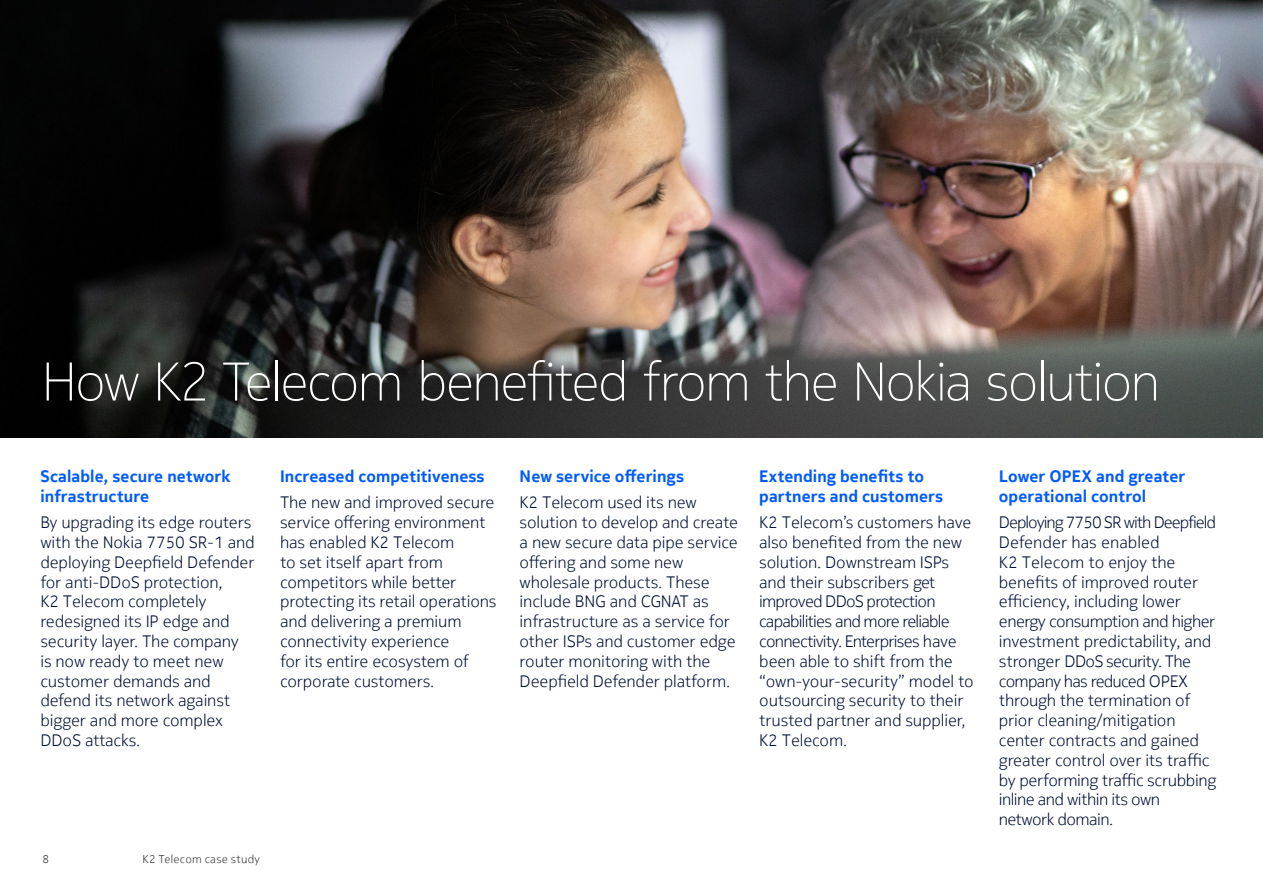
<style>
.page{position:relative;width:1263px;height:893px;background:#fff}
.page>*{position:absolute;margin:0;border:0;box-sizing:border-box;transform-origin:0 0}
.t1{font:200 54px "Nokia Pure Headline";letter-spacing:-.01em;color:#fff}
.t2{font:300 16.5px/19.8px "Nokia Pure Text";letter-spacing:-.01em;color:#001135}
.t3{font:700 16.5px/19.8px "Nokia Pure Text";letter-spacing:.005em;color:#005aff}
.t4{font:300 11.25px "Nokia Pure Text";letter-spacing:.025em;color:#333}
</style>
<div class="page">
<img style="left:0;top:0;width:1263px;height:438px">
<h1 class="t1" style="left:43px;top:349px;width:1118px">How K2 Telecom benefited from the Nokia solution</h1>
<p class="t3" style="left:40px;top:467px;width:192px">Scalable, secure network infrastructure</p>
<p class="t2" style="left:40px;top:512px;width:216px">By upgrading its edge routers with the Nokia 7750 SR-1 and deploying Deepfield Defender for anti-DDoS protection,<br>K2 Telecom completely redesigned its IP edge and security layer. The company<br>is now ready to meet new customer demands and defend its network against bigger and more complex<br>DDoS attacks.</p>
<p class="t3" style="left:280px;top:467px;width:206px">Increased competitiveness</p>
<p class="t2" style="left:280px;top:493px;width:218px">The new and improved secure service offering environment has enabled K2 Telecom<br>to set itself apart from competitors while better protecting its retail operations and delivering a premium connectivity experience<br>for its entire ecosystem of corporate customers.</p>
<p class="t3" style="left:520px;top:467px;width:166px">New service offerings</p>
<p class="t2" style="left:520px;top:493px;width:220px">K2 Telecom used its new solution to develop and create a new secure data pipe service offering and some new wholesale products. These include BNG and CGNAT as infrastructure as a service for other ISPs and customer edge router monitoring with the<br>Deepfield Defender platform.</p>
<p class="t3" style="left:759px;top:467px;width:185px">Extending benefits to partners and customers</p>
<p class="t2" style="left:759px;top:512px;width:216px">K2 Telecom’s customers have also benefited from the new solution. Downstream ISPs and their subscribers get improved DDoS protection capabilities and more reliable connectivity. Enterprises have been able to shift from the “own-your-security” model to outsourcing security to their trusted partner and supplier,<br>K2 Telecom.</p>
<p class="t4" style="left:43px;top:852px;width:8px">8</p>
<p class="t4" style="left:142px;top:852px;width:119px">K2 Telecom case study</p>
<p class="t3" style="left:999px;top:467px;width:188px">Lower OPEX and greater operational control</p>
<p class="t2" style="left:999px;top:512px;width:219px">Deploying 7750 SR with Deepfield<br>Defender has enabled<br>K2 Telecom to enjoy the benefits of improved router efficiency, including lower energy consumption and higher investment predictability, and stronger DDoS security. The company has reduced OPEX through the termination of prior cleaning/mitigation center contracts and gained greater control over its traffic by performing traffic scrubbing inline and within its own network domain.</p>
</div>
